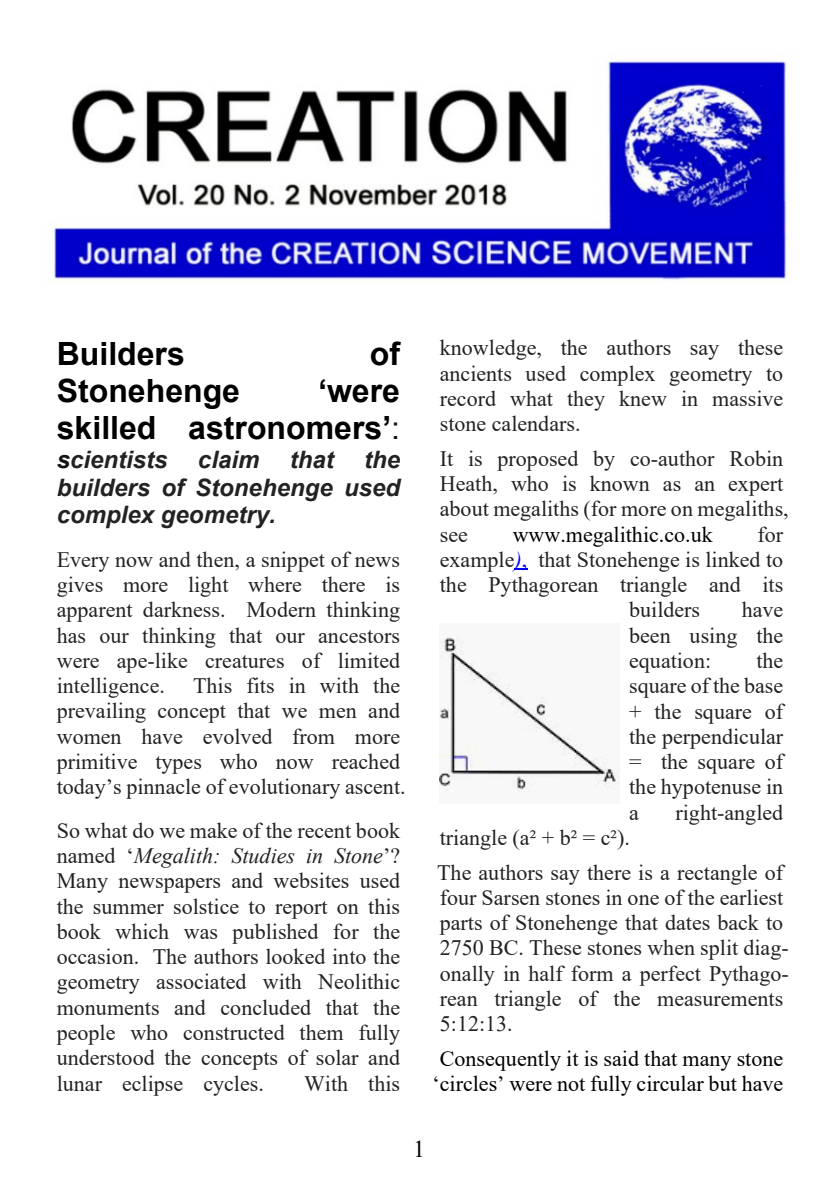
<style>
.page{position:relative;width:840px;height:1191px;background:#fff}
.page>*{position:absolute;margin:0;border:0;box-sizing:border-box;transform-origin:0 0}
.t1{font:700 32px/36.6px "Arial";color:#000;text-align:right}
.t2{font:italic 700 24px/27.6px "Arial";color:#222;text-align:justify}
.t3{font:24px "Times New Roman";color:#000}
.t4{font:22px/25.2px "Times New Roman";color:#222;text-align:justify}
.t5{font:22px/25.2px "Times New Roman";color:#000;text-align:center}
.s1{font-weight:400;color:#111}
.s2{color:#111}
.s3{font-style:italic}
.s4{font-style:italic;color:#00f}
.s5{color:#00f}
</style>
<div class="page">
<svg style="left:514px;top:568px;width:13px;height:2px"></svg>
<img style="left:439px;top:636px;width:180px;height:156px">
<img style="left:48px;top:61px;width:741px;height:221px">
<h1 class="t1" style="left:57px;top:339px;width:130px">Builders</h1>
<h1 class="t1" style="left:369px;top:339px;width:32px">of</h1>
<h1 class="t1" style="left:57px;top:375px;width:185px">Stonehenge</h1>
<h1 class="t1" style="left:57px;top:375px;width:345px">‘were<br>skilled astronomers’<span class="s1">:</span></h1>
<p class="t2" style="left:57px;top:448px;width:112px"><span class="s2">s</span>cientists</p>
<p class="t2" style="left:198px;top:448px;width:63px">claim</p>
<p class="t2" style="left:289px;top:448px;width:46px">that</p>
<p class="t2" style="left:57px;top:448px;width:345px;text-indent:307px">the builders of Stonehenge used complex geometry.</p>
<p class="t4" style="left:57px;top:549px;width:344px">Every now and then, a snippet of news gives more light where there is apparent darkness. Modern thinking has our thinking that our ancestors were ape-like creatures of limited intelligence.</p>
<p class="t4" style="left:57px;top:675px;width:350px;text-align:left;text-indent:136px">This fits in with the prevailing concept that we men and women have evolved from more primitive types who now reached today’s pinnacle of evolutionary ascent.</p>
<p class="t4" style="left:57px;top:819px;width:345px">So what do we make of the recent book named ‘<span class="s3">Megalith: Studies in Stone</span>’?<br>Many newspapers and websites used the summer solstice to report on this book which was published for the occasion. The authors looked into the geometry associated with Neolithic monuments and concluded that the people who constructed them fully understood the concepts of solar and lunar eclipse cycles.</p>
<p class="t4" style="left:304px;top:1072px;width:97px">With this</p>
<p class="t4" style="left:439px;top:337px;width:345px">knowledge, the authors say these ancients used complex geometry to record what they knew in massive stone calendars.</p>
<p class="t4" style="left:439px;top:448px;width:350px;text-align:left">It is proposed by co-author Robin<br>Heath, who is known as an expert about megaliths (for more on megaliths, see</p>
<p class="t5" style="left:512px;top:524px;width:201px">www.megalithic.co.uk</p>
<p class="t4" style="left:757px;top:524px;width:27px">for</p>
<p class="t4" style="left:439px;top:549px;width:344px">example<span class="s4">)</span><span class="s5">,</span> that Stonehenge is linked to</p>
<p class="t4" style="left:439px;top:574px;width:344px">the Pythagorean triangle and its</p>
<p class="t4" style="left:628px;top:599px;width:72px">builders</p>
<p class="t4" style="left:628px;top:599px;width:155px;text-indent:112px">have been using the equation:</p>
<p class="t4" style="left:628px;top:650px;width:155px;text-indent:127px">the square of the base + the square of the perpendicular = the square of the hypotenuse in a</p>
<p class="t4" style="left:675px;top:802px;width:109px">right-angled</p>
<p class="t4" style="left:437px;top:822px;width:347px;line-height:34.4px">triangle (a² + b² = c²).<br>The authors say there is a rectangle of</p>
<p class="t4" style="left:439px;top:887px;width:350px;text-align:left">four Sarsen stones in one of the earliest parts of Stonehenge that dates back to<br>2750 BC. These stones when split diag&shy;onally in half form a perfect Pythago&shy;rean triangle of the measurements<br>5:12:13.</p>
<p class="t5" style="left:432px;top:1048px;width:352px">Consequently it is said that many stone ‘circles’ were not fully circular but have</p>
<p class="t3" style="left:413px;top:1140px;width:13px">1</p>
</div>
